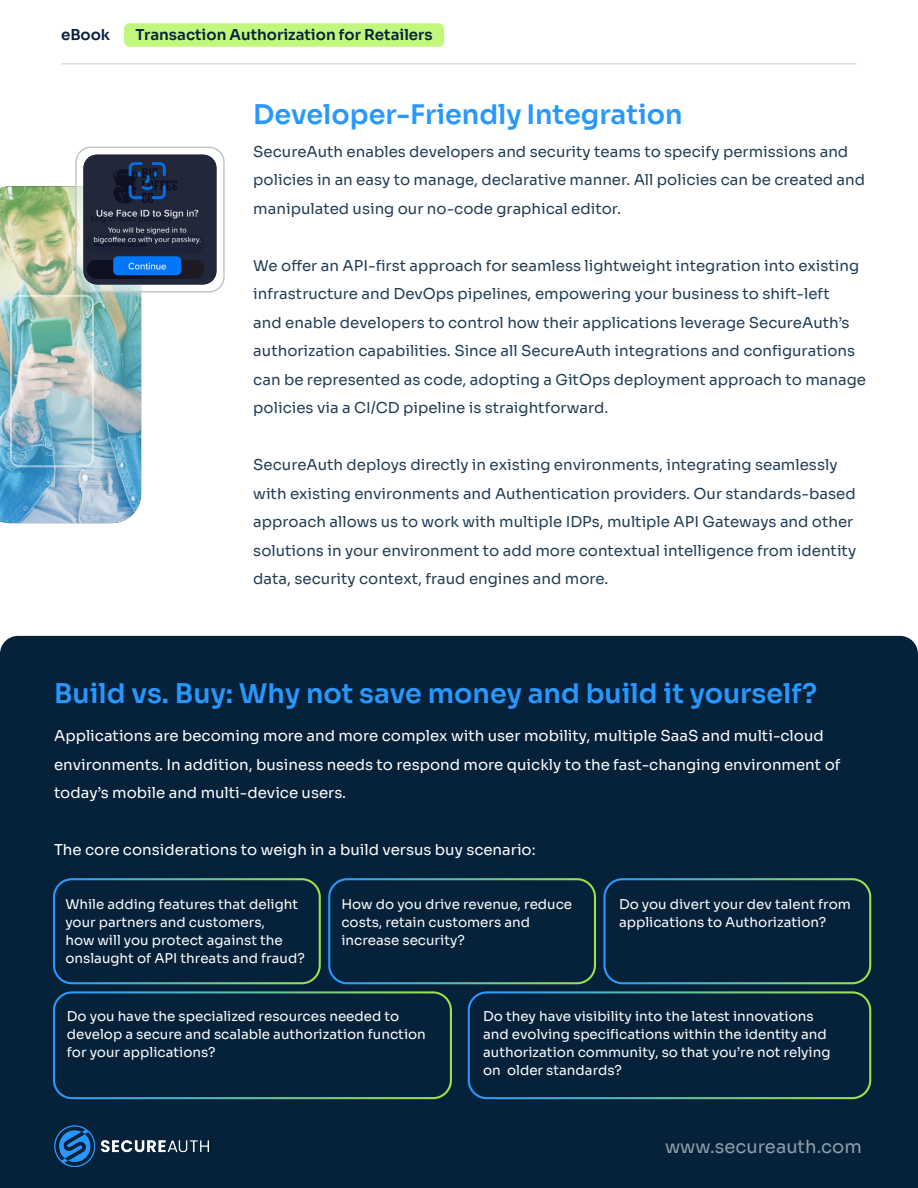
<style>
.page{position:relative;width:918px;height:1188px;background:#fff}
.page>*{position:absolute;margin:0;border:0;box-sizing:border-box;transform-origin:0 0}
.t1{font:27px "Sora";color:#2898ff}
.t2{font:18px "Sora";color:#909eaa}
.t3{font:15px/28.5px "Sora";color:#213d55}
.t4{font:15px/28.5px "Sora";color:#fff}
.t5{font:15px "Sora";color:#06223b}
.t6{font:13.5px/18px "Sora";color:#fff}
</style>
<div class="page">
<div style="left:0;top:636px;width:918px;height:552px;background:#06223b"></div>
<div style="left:53px;top:878px;width:268px;height:106px;border:2px solid #fff;border-radius:18px"></div>
<div style="left:328px;top:878px;width:268px;height:106px;border:2px solid #fff;border-radius:18px"></div>
<div style="left:53px;top:991px;width:399px;height:108px;border:2px solid #fff;border-radius:18px"></div>
<div style="left:468px;top:991px;width:403px;height:108px;border:2px solid #fff;border-radius:18px"></div>
<div style="left:603px;top:878px;width:268px;height:106px;border:2px solid #fff;border-radius:18px"></div>
<hr style="left:61px;top:63px;width:795px;height:2px;background:#dce0e4">
<img style="left:54px;top:1125px;width:154px;height:42px">
<img style="left:0;top:186px;width:141px;height:337px">
<div style="left:10px;top:295px;width:84px;height:172px;border:2px solid #fff;border-radius:8px"></div>
<svg style="left:76px;top:147px;width:148px;height:145px"></svg>
<div style="left:75px;top:147px;width:150px;height:146px;border:2px solid #bec6ce;border-radius:15px"></div>
<img style="left:83px;top:155px;width:133px;height:129px">
<div style="left:124px;top:23px;width:320px;height:24px;background:#c1f87c;border-radius:5px"></div>
<p class="t5" style="left:61px;top:28px;width:51px">eBook</p>
<p class="t5" style="left:136px;top:28px;width:299px">Transaction Authorization for Retailers</p>
<h1 class="t1" style="left:253px;top:103px;width:431px">Developer-Friendly Integration</h1>
<p class="t3" style="left:253px;top:138px;width:613px">SecureAuth enables developers and security teams to specify permissions and policies in an easy to manage, declarative manner. All policies can be created and manipulated using our no-code graphical editor.</p>
<p class="t3" style="left:253px;top:250px;width:614px">We offer an API-first approach for seamless lightweight integration into existing infrastructure and DevOps pipelines, empowering your business to shift-left<br>and enable developers to control how their applications leverage SecureAuth’s authorization capabilities. Since all SecureAuth integrations and configurations can be represented as code, adopting a GitOps deployment approach to manage policies via a CI/CD pipeline is straightforward.</p>
<p class="t3" style="left:253px;top:450px;width:604px">SecureAuth deploys directly in existing environments, integrating seamlessly with existing environments and Authentication providers. Our standards-based approach allows us to work with multiple IDPs, multiple API Gateways and other solutions in your environment to add more contextual intelligence from identity data, security context, fraud engines and more.</p>
<h1 class="t1" style="left:54px;top:682px;width:765px">Build vs. Buy: Why not save money and build it yourself?</h1>
<p class="t4" style="left:54px;top:720px;width:788px">Applications are becoming more and more complex with user mobility, multiple SaaS and multi-cloud environments. In addition, business needs to respond more quickly to the fast-changing environment of today’s mobile and multi-device users.</p>
<p class="t4" style="left:54px;top:834px;width:483px">The core considerations to weigh in a build versus buy scenario:</p>
<p class="t6" style="left:65px;top:894px;width:241px">While adding features that delight your partners and customers,<br>how will you protect against the onslaught of API threats and fraud?</p>
<p class="t6" style="left:341px;top:894px;width:232px">How do you drive revenue, reduce costs, retain customers and increase security?</p>
<p class="t6" style="left:619px;top:894px;width:233px">Do you divert your dev talent from applications to Authorization?</p>
<p class="t6" style="left:67px;top:1006px;width:361px">Do you have the specialized resources needed to develop a secure and scalable authorization function for your applications?</p>
<p class="t6" style="left:483px;top:1006px;width:349px">Do they have visibility into the latest innovations and evolving specifications within the identity and authorization community, so that you’re not relying on older standards?</p>
<p class="t2" style="left:665px;top:1139px;width:198px">www.secureauth.com</p>
</div>
